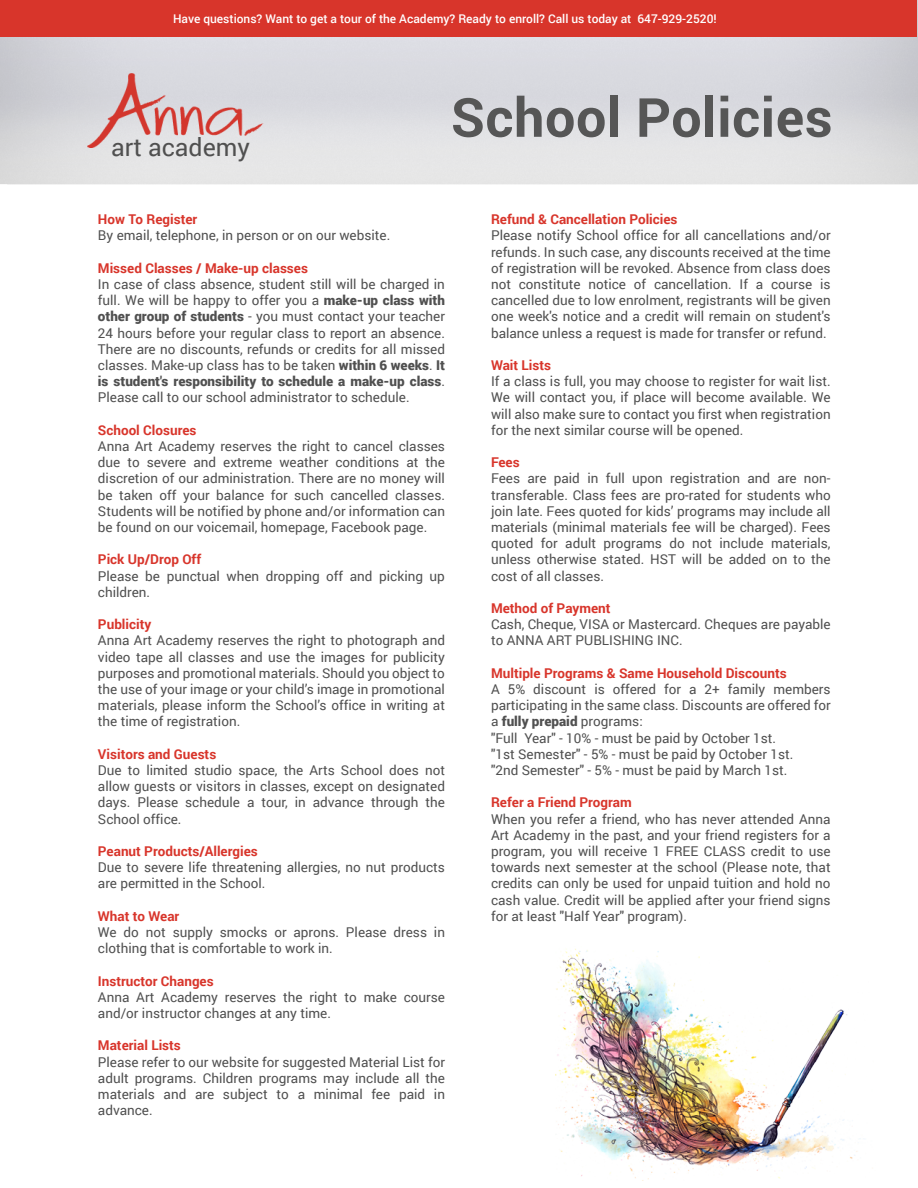
<style>
.page{position:relative;width:918px;height:1188px;background:#fff}
.page>*{position:absolute;margin:0;border:0;box-sizing:border-box;transform-origin:0 0}
.t1{font:700 54px "Roboto";letter-spacing:.01em;color:#565656}
.t2{font:24.75px "Roboto";color:#505050}
.t3{font:13.5px/16.2px "Roboto";color:#505050;text-align:justify}
.t4{font:700 13.5px "Roboto";color:#d8352b}
.t5{font:500 12px "Roboto";color:#fff}
.s1{font-weight:900}
</style>
<div class="page">
<img style="left:555px;top:948px;width:303px;height:232px">
<img style="left:87px;top:73px;width:177px;height:75px">
<div style="left:0;top:0;width:917px;height:37px;background:#d8352b"></div>
<p class="t5" style="left:173px;top:10px;width:545px">Have questions? Want to get a tour of the Academy? Ready to enroll? Call us today at 647-929-2520!</p>
<h2 class="t2" style="left:111px;top:130px;width:140px">art academy</h2>
<h1 class="t1" style="left:451px;top:80px;width:383px">School Policies</h1>
<p class="t4" style="left:98px;top:210px;width:101px">How To Register</p>
<p class="t3" style="left:98px;top:227px;width:294px">By email, telephone, in person or on our website.</p>
<p class="t4" style="left:98px;top:258px;width:212px">Missed Classes / Make-up classes</p>
<p class="t3" style="left:98px;top:276px;width:349px">In case of class absence, student still will be charged in full. We will be happy to offer you a <span class="s1">make-up class with other group of students</span> - you must contact your teacher 24 hours before your regular class to report an absence.<br>There are no discounts, refunds or credits for all missed classes. Make-up class has to be taken <span class="s1">within 6 weeks</span>. <span class="s1">It is student's responsibility to schedule a make-up class</span>.<br>Please call to our school administrator to schedule.</p>
<p class="t4" style="left:98px;top:420px;width:100px">School Closures</p>
<p class="t3" style="left:98px;top:438px;width:349px">Anna Art Academy reserves the right to cancel classes due to severe and extreme weather conditions at the discretion of our administration. There are no money will be taken off your balance for such cancelled classes.<br>Students will be notified by phone and/or information can be found on our voicemail, homepage, Facebook page.</p>
<p class="t4" style="left:98px;top:550px;width:105px">Pick Up/Drop Off</p>
<p class="t3" style="left:98px;top:567px;width:349px">Please be punctual when dropping off and picking up children.</p>
<p class="t4" style="left:98px;top:615px;width:55px">Publicity</p>
<p class="t3" style="left:98px;top:632px;width:349px">Anna Art Academy reserves the right to photograph and video tape all classes and use the images for publicity purposes and promotional materials. Should you object to the use of your image or your child’s image in promotional materials, please inform the School’s office in writing at the time of registration.</p>
<p class="t4" style="left:98px;top:744px;width:120px">Visitors and Guests</p>
<p class="t3" style="left:98px;top:762px;width:349px">Due to limited studio space, the Arts School does not allow guests or visitors in classes, except on designated days. Please schedule a tour, in advance through the School office.</p>
<p class="t4" style="left:98px;top:842px;width:161px">Peanut Products/Allergies</p>
<p class="t3" style="left:98px;top:859px;width:349px">Due to severe life threatening allergies, no nut products are permitted in the School.</p>
<p class="t4" style="left:98px;top:906px;width:83px">What to Wear</p>
<p class="t3" style="left:98px;top:924px;width:349px">We do not supply smocks or aprons. Please dress in clothing that is comfortable to work in.</p>
<p class="t4" style="left:98px;top:971px;width:117px">Instructor Changes</p>
<p class="t3" style="left:98px;top:988px;width:349px">Anna Art Academy reserves the right to make course and/or instructor changes at any time.</p>
<p class="t4" style="left:98px;top:1036px;width:84px">Material Lists</p>
<p class="t3" style="left:98px;top:1053px;width:349px">Please refer to our website for suggested Material List for adult programs. Children programs may include all the materials and are subject to a minimal fee paid in advance.</p>
<p class="t4" style="left:491px;top:210px;width:188px">Refund &amp; Cancellation Policies</p>
<p class="t3" style="left:491px;top:227px;width:341px">Please notify School office for all cancellations and/or refunds. In such case, any discounts received at the time of registration will be revoked. Absence from class does not constitute notice of cancellation. If a course is cancelled due to low enrolment, registrants will be given one week's notice and a credit will remain on student's balance unless a request is made for transfer or refund.</p>
<p class="t4" style="left:491px;top:356px;width:62px">Wait Lists</p>
<p class="t3" style="left:491px;top:373px;width:341px">If a class is full, you may choose to register for wait list.<br>We will contact you, if place will become available. We will also make sure to contact you first when registration for the next similar course will be opened.</p>
<p class="t4" style="left:491px;top:453px;width:30px">Fees</p>
<p class="t3" style="left:491px;top:470px;width:341px">Fees are paid in full upon registration and are non&shy;transferable. Class fees are pro-rated for students who join late. Fees quoted for kids’ programs may include all materials (minimal materials fee will be charged). Fees quoted for adult programs do not include materials, unless otherwise stated. HST will be added on to the cost of all classes.</p>
<p class="t4" style="left:491px;top:599px;width:121px">Method of Payment</p>
<p class="t3" style="left:491px;top:616px;width:341px">Cash, Cheque, VISA or Mastercard. Cheques are payable to ANNA ART PUBLISHING INC.</p>
<p class="t4" style="left:491px;top:663px;width:297px">Multiple Programs &amp; Same Household Discounts</p>
<p class="t3" style="left:491px;top:681px;width:341px;text-align:left">A 5% discount is offered for a 2+ family members participating in the same class. Discounts are offered for a <span class="s1">fully prepaid</span> programs:<br>"Full Year" - 10% - must be paid by October 1st.<br>"1st Semester" - 5% - must be paid by October 1st.<br>"2nd Semester" - 5% - must be paid by March 1st.</p>
<p class="t4" style="left:491px;top:793px;width:142px">Refer a Friend Program</p>
<p class="t3" style="left:491px;top:810px;width:341px">When you refer a friend, who has never attended Anna Art Academy in the past, and your friend registers for a program, you will receive 1 FREE CLASS credit to use towards next semester at the school (Please note, that credits can only be used for unpaid tuition and hold no cash value. Credit will be applied after your friend signs for at least "Half Year" program).</p>
</div>
